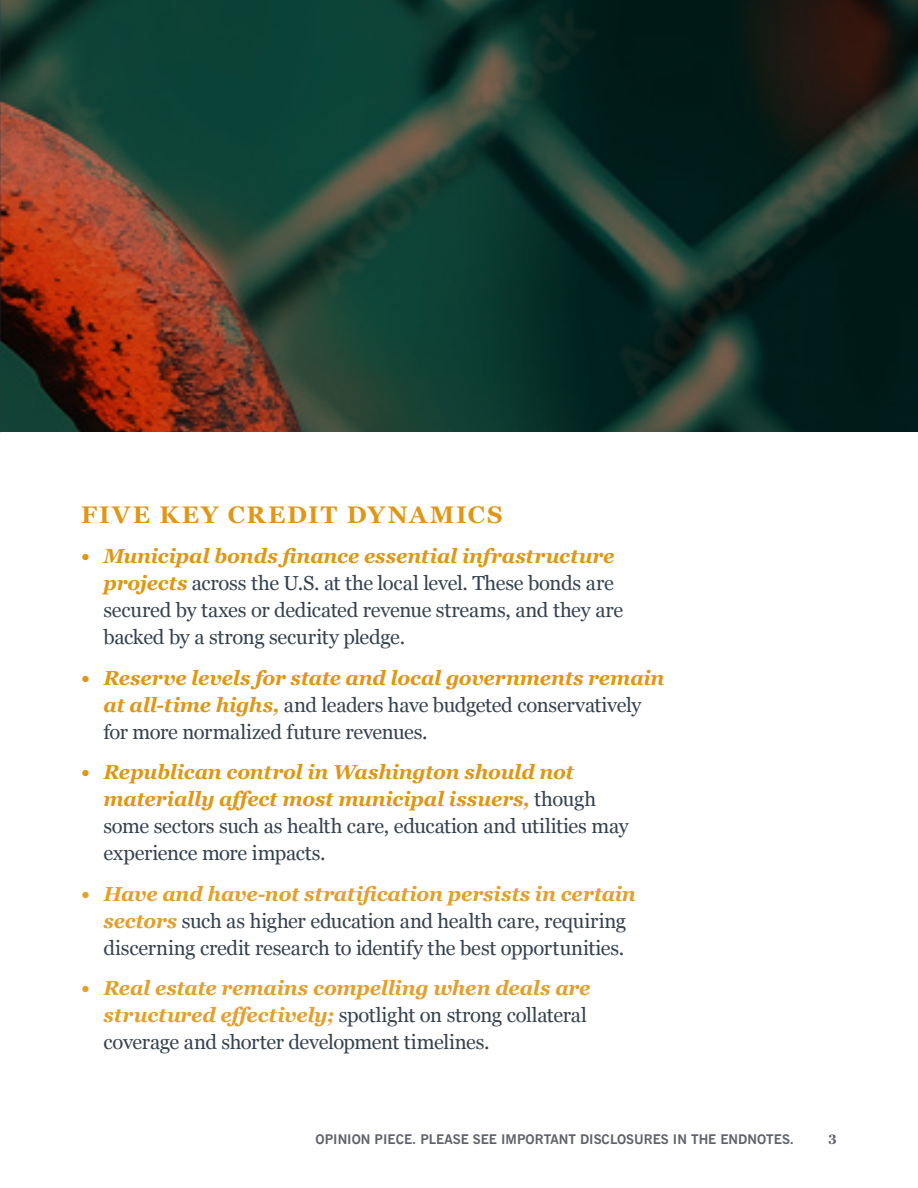
<style>
.page{position:relative;width:918px;height:1188px;background:#fff}
.page>*{position:absolute;margin:0;border:0;box-sizing:border-box;transform-origin:0 0}
.Body_copy{font:700 24px "Georgia";letter-spacing:.08em;color:#df9717}
.t1{font:20.25px/27px "Georgia";letter-spacing:-.015em;color:#364250}
.t2{font:700 13.5px "News Gothic BT";color:#5f6369}
.t3{font:700 13.5px "Georgia Pro";color:#5f6369}
.s1{font-weight:700;font-style:italic;color:#df9717}
.s2{font-weight:700;font-style:italic;color:#e2a02f}
</style>
<div class="page">
<svg style="left:0;top:0;width:918px;height:432px;background:#273428"></svg>
<p class="Body_copy" style="left:81px;top:496px;width:423px">FIVE KEY CREDIT DYNAMICS</p>
<p class="t1" style="left:104px;top:542px;width:521px;text-indent:-22px"><span class="s1">• Municipal bonds finance essential infrastructure projects</span> across the U.S. at the local level. These bonds are secured by taxes or dedicated revenue streams, and they are backed by a strong security pledge.</p>
<p class="t1" style="left:104px;top:663px;width:562px;text-indent:-22px"><span class="s1">• Reserve levels for state and local governments remain at all-time highs,</span> and leaders have budgeted conservatively for more normalized future revenues.</p>
<p class="t1" style="left:104px;top:758px;width:527px;text-indent:-22px"><span class="s1">• Republican control in Washington should not materially affect most municipal issuers,</span> though some sectors such as health care, education and utilities may experience more impacts.</p>
<p class="t1" style="left:104px;top:879px;width:534px;text-indent:-22px"><span class="s2">• Have and have-not stratification persists in certain sectors</span> such as higher education and health care, requiring discerning credit research to identify the best opportunities.</p>
<p class="t1" style="left:104px;top:974px;width:488px;text-indent:-22px"><span class="s2">• Real estate remains compelling when deals are structured effectively;</span> spotlight on strong collateral coverage and shorter development timelines.</p>
<p class="t2" style="left:316px;top:1131px;width:480px">OPINION PIECE. PLEASE SEE IMPORTANT DISCLOSURES IN THE ENDNOTES.</p>
<p class="t3" style="left:828px;top:1132px;width:10px">3</p>
</div>
